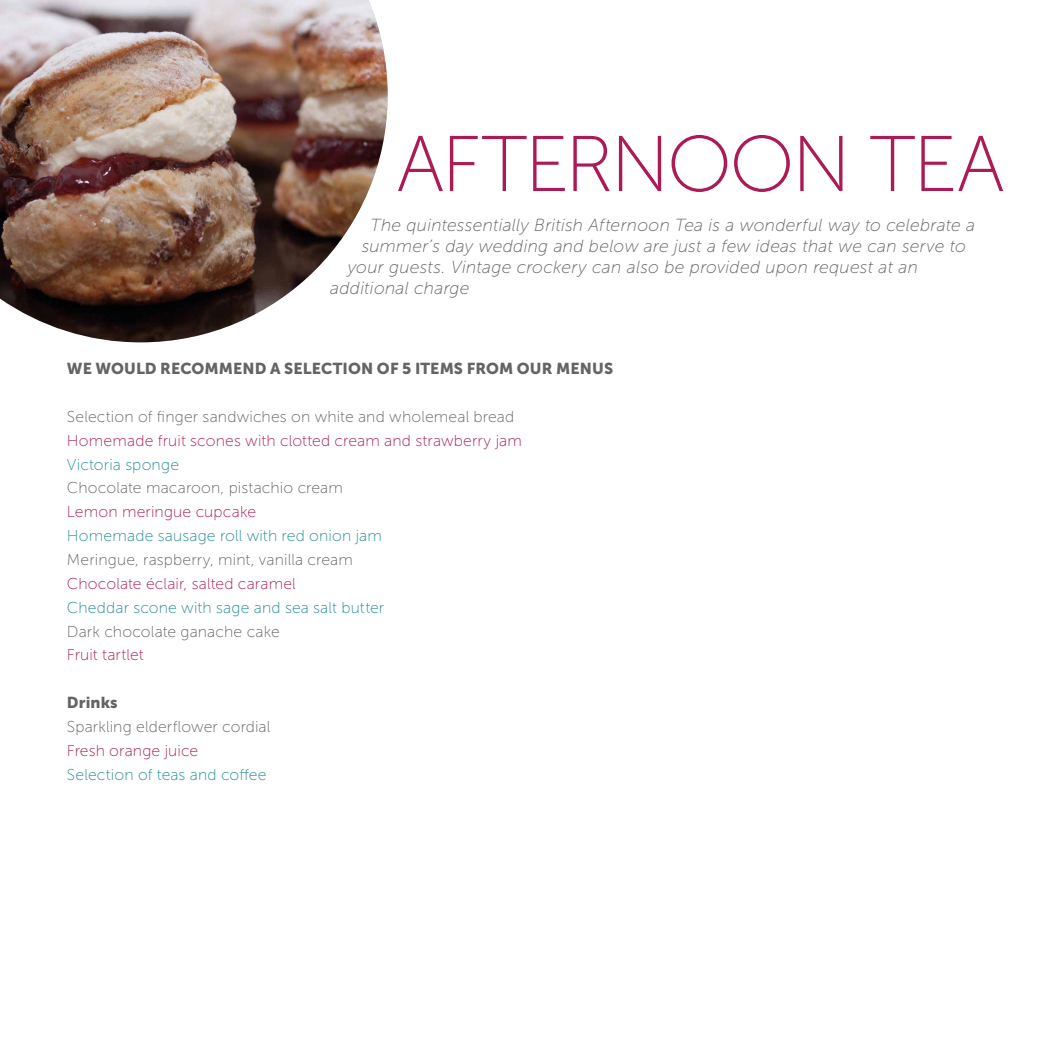
<style>
.page{position:relative;width:1042px;height:1042px;background:#fff}
.page>*{position:absolute;margin:0;border:0;box-sizing:border-box;transform-origin:0 0}
.t1{font:78.75px "Museo Sans 100";letter-spacing:-.035em;color:#ac1b56}
.t2{font:italic 17.5px "Museo Sans 100";letter-spacing:.015em;color:#646464}
.t3{font:15.75px "Museo Sans 100";letter-spacing:.01em;color:#646464}
.t4{font:15.75px "Museo Sans 100";letter-spacing:.01em;color:#ac1b56}
.t5{font:15.75px "Museo Sans 100";letter-spacing:.01em;color:#228c93}
.t6{font:15.75px "Museo Sans 900";letter-spacing:.005em;color:#646464}
</style>
<div class="page">
<img style="left:0;top:0;width:388px;height:342px">
<h1 class="t1" style="left:396px;top:122px;width:609px">AFTERNOON TEA</h1>
<p class="t2" style="left:370px;top:215px;width:606px">The quintessentially British Afternoon Tea is a wonderful way to celebrate a</p>
<p class="t2" style="left:362px;top:236px;width:606px">summer’s day wedding and below are just a few ideas that we can serve to</p>
<p class="t2" style="left:348px;top:257px;width:572px">your guests. Vintage crockery can also be provided upon request at an</p>
<p class="t2" style="left:330px;top:278px;width:141px">additional charge</p>
<p class="t6" style="left:67px;top:359px;width:548px">WE WOULD RECOMMEND A SELECTION OF 5 ITEMS FROM OUR MENUS</p>
<p class="t3" style="left:67px;top:408px;width:449px">Selection of finger sandwiches on white and wholemeal bread</p>
<p class="t4" style="left:67px;top:432px;width:456px">Homemade fruit scones with clotted cream and strawberry jam</p>
<p class="t5" style="left:67px;top:456px;width:114px">Victoria sponge</p>
<p class="t3" style="left:67px;top:479px;width:277px">Chocolate macaroon, pistachio cream</p>
<p class="t4" style="left:67px;top:503px;width:191px">Lemon meringue cupcake</p>
<p class="t5" style="left:67px;top:527px;width:316px">Homemade sausage roll with red onion jam</p>
<p class="t3" style="left:67px;top:551px;width:287px">Meringue, raspberry, mint, vanilla cream</p>
<p class="t4" style="left:67px;top:575px;width:230px">Chocolate éclair, salted caramel</p>
<p class="t5" style="left:67px;top:599px;width:319px">Cheddar scone with sage and sea salt butter</p>
<p class="t3" style="left:67px;top:623px;width:214px">Dark chocolate ganache cake</p>
<p class="t4" style="left:67px;top:647px;width:78px">Fruit tartlet</p>
<p class="t6" style="left:67px;top:694px;width:52px">Drinks</p>
<p class="t3" style="left:67px;top:718px;width:205px">Sparkling elderflower cordial</p>
<p class="t4" style="left:67px;top:742px;width:133px">Fresh orange juice</p>
<p class="t5" style="left:67px;top:766px;width:201px">Selection of teas and coffee</p>
</div>
